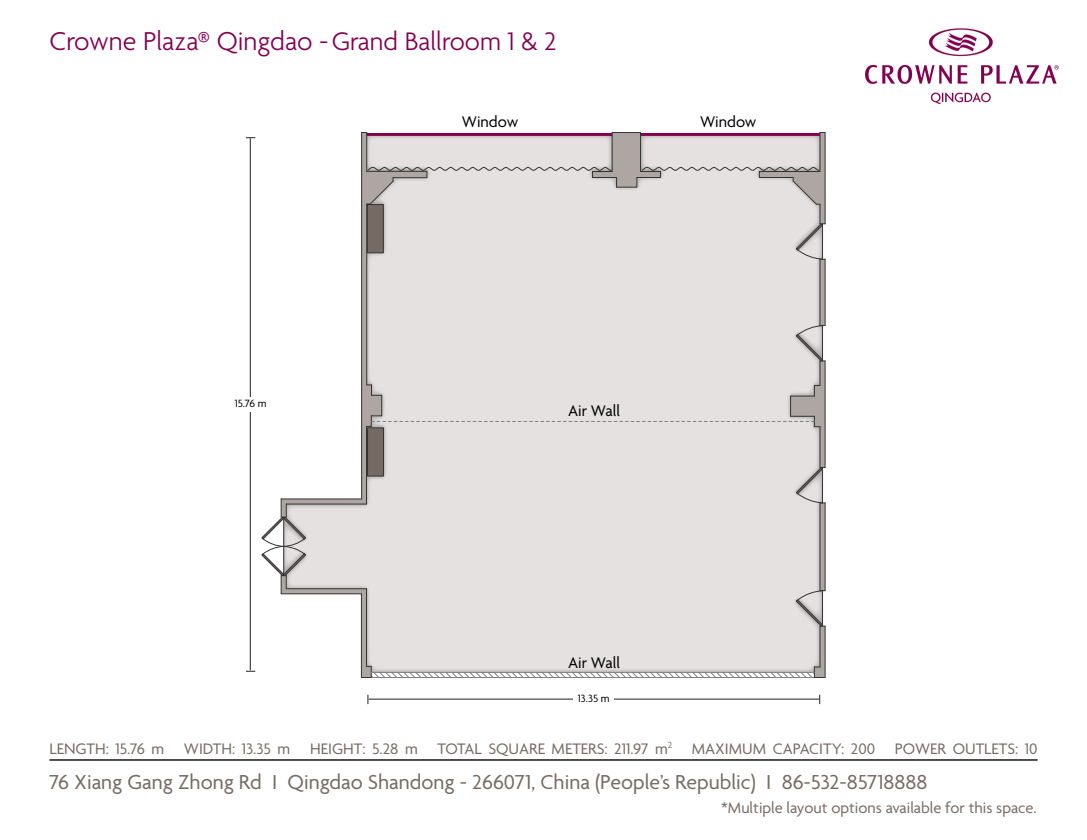
<style>
.page{position:relative;width:1087px;height:840px;background:#fff}
.page>*{position:absolute;margin:0;border:0;box-sizing:border-box;transform-origin:0 0}
.t1{font:300 28px "Agenda";color:#830051}
.t2{font:21.88px "Agenda";color:#766a65}
.t3{font:16.62px "Agenda";color:#000}
.t4{font:16.45px "Agenda";color:#766a65}
.t5{font:11.38px "Agenda";color:#000}
.s1{font-size:27.47px}
</style>
<div class="page">
<img style="left:865px;top:28px;width:194px;height:76px">
<hr style="left:825px;top:133px;width:1px;height:91px;background:#333">
<hr style="left:825px;top:259px;width:1px;height:67px;background:#333">
<hr style="left:825px;top:361px;width:1px;height:107px;background:#333">
<hr style="left:825px;top:503px;width:1px;height:88px;background:#333">
<hr style="left:825px;top:626px;width:1px;height:52px;background:#333">
<svg style="left:261px;top:132px;width:564px;height:546px"></svg>
<hr style="left:250px;top:138px;width:1px;height:532px;background:#231f20">
<hr style="left:369px;top:699px;width:450px;height:1px;background:#231f20">
<div style="left:230px;top:397px;width:41px;height:15px;background:#fff"></div>
<div style="left:574px;top:692px;width:40px;height:15px;background:#fff"></div>
<hr style="left:49px;top:759px;width:988px;height:2px;background:#000">
<p class="t1" style="left:49px;top:26px;width:509px">Crowne Plaza® Qingdao -<span class="s1">Grand Ballroom 1 &amp; 2</span></p>
<p class="t5" style="left:235px;top:397px;width:33px">15.76 m</p>
<p class="t3" style="left:462px;top:113px;width:58px">Window</p>
<p class="t3" style="left:700px;top:113px;width:58px">Window</p>
<p class="t3" style="left:568px;top:402px;width:54px">Air Wall</p>
<p class="t3" style="left:568px;top:654px;width:54px">Air Wall</p>
<p class="t5" style="left:578px;top:692px;width:33px">13.35 m</p>
<p class="t4" style="left:49px;top:740px;width:989px">LENGTH: 15.76 m WIDTH: 13.35 m HEIGHT: 5.28 m TOTAL SQUARE METERS: 211.97 m<sup>2</sup> MAXIMUM CAPACITY: 200 POWER OUTLETS: 10</p>
<h2 class="t2" style="left:49px;top:770px;width:879px">76 Xiang Gang Zhong Rd I Qingdao Shandong - 266071, China (People’s Republic) I 86-532-85718888</h2>
<p class="t4" style="left:721px;top:799px;width:317px">*Multiple layout options available for this space.</p>
</div>
